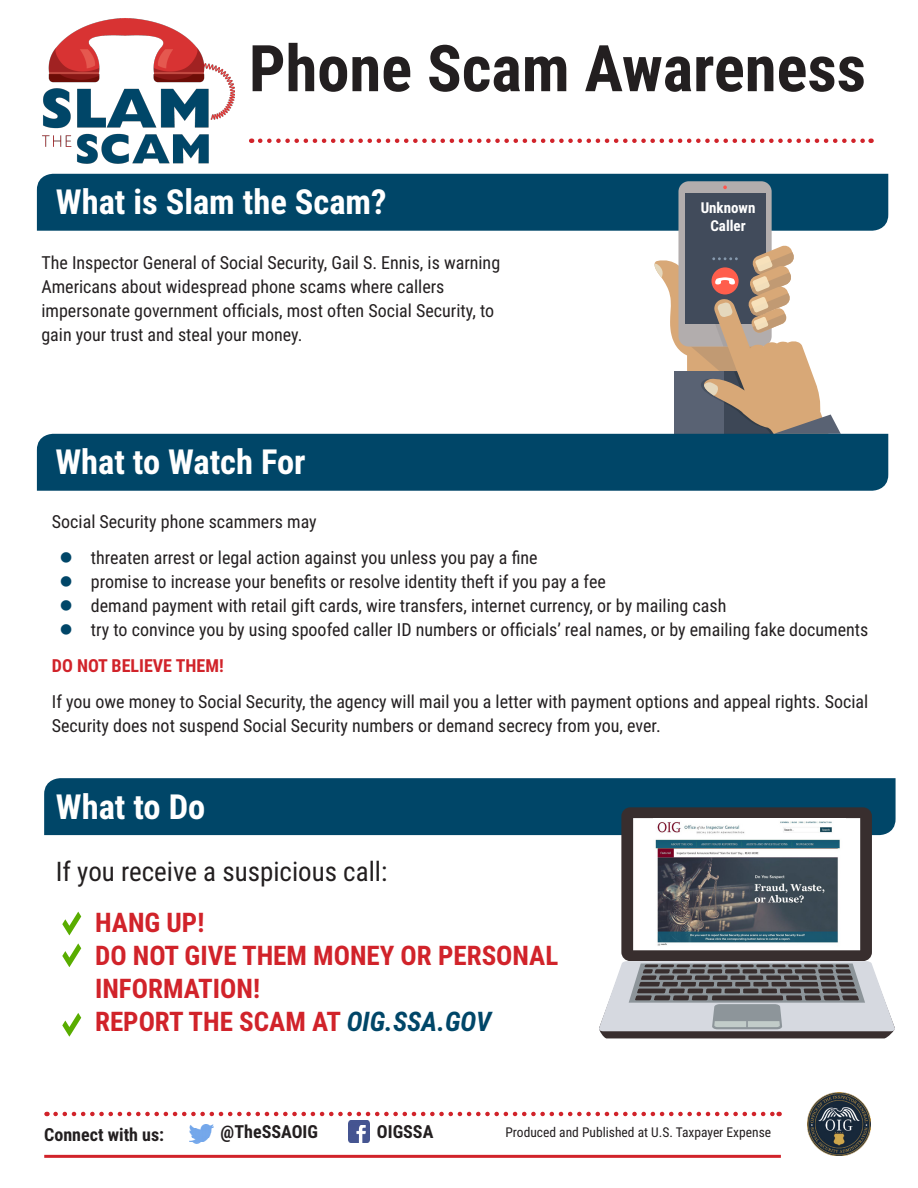
<style>
.page{position:relative;width:918px;height:1188px;background:#fff}
.page>*{position:absolute;margin:0;border:0;box-sizing:border-box;transform-origin:0 0}
.t1{font:700 64.5px "Roboto Condensed";color:#231f20}
.t2{font:700 34.5px "Roboto Condensed";color:#fff}
.t3{font:700 27px/33px "Roboto Condensed";color:#d1232a}
.t4{font:27px "Roboto Condensed";color:#231f20}
.t5{font:18px/24px "Roboto Condensed";color:#231f20}
.t6{font:700 18px "Roboto Condensed";color:#231f20}
.t7{font:700 18px "Roboto Condensed";color:#d1232a}
.t8{font:700 15px "Roboto Condensed";color:#fff}
.t9{font:13.5px "Roboto Condensed";color:#231f20}
.s1{color:#004668}
.s2{font-style:italic;color:#004668}
</style>
<div class="page">
<img style="left:42px;top:18px;width:193px;height:146px">
<img style="left:808px;top:1092px;width:63px;height:63px">
<div style="left:37px;top:174px;width:851px;height:57px;background:#004668"></div>
<svg style="left:260px;top:139px;width:612px;height:4px"></svg>
<hr style="left:44px;top:1155px;width:737px;height:3px;background:#d1232a">
<img style="left:190px;top:1124px;width:23px;height:19px">
<img style="left:348px;top:1121px;width:21px;height:21px">
<svg style="left:56px;top:1112px;width:724px;height:4px"></svg>
<div style="left:678px;top:181px;width:94px;height:166px;background:#b2adad;border-radius:10px"></div>
<div style="left:685px;top:193px;width:80px;height:131px;background:#414b5b"></div>
<svg style="left:723px;top:186px;width:4px;height:3px"></svg>
<svg style="left:650px;top:245px;width:191px;height:189px"></svg>
<div style="left:37px;top:434px;width:851px;height:57px;background:#004668"></div>
<div style="left:44px;top:778px;width:852px;height:57px;background:#004668"></div>
<div style="left:621px;top:807px;width:251px;height:154px;background:#382e2e;border-radius:9px"></div>
<svg style="left:633px;top:818px;width:228px;height:133px;background:#f4f3f3"></svg>
<svg style="left:599px;top:961px;width:296px;height:77px;background:#999a9e"></svg>
<img style="left:653px;top:818px;width:193px;height:129px">
<svg style="left:62px;top:912px;width:19px;height:23px"></svg>
<svg style="left:62px;top:943px;width:19px;height:24px"></svg>
<svg style="left:62px;top:1013px;width:19px;height:24px"></svg>
<p class="t1" style="left:249px;top:23px;width:619px">Phone Scam Awareness</p>
<p class="t2" style="left:56px;top:178px;width:332px">What is Slam the Scam?</p>
<p class="t5" style="left:41px;top:250px;width:460px">The Inspector General of Social Security, Gail S. Ennis, is warning Americans about widespread phone scams where callers impersonate government officials, most often Social Security, to gain your trust and steal your money.</p>
<p class="t2" style="left:55px;top:438px;width:252px">What to Watch For</p>
<p class="t8" style="left:701px;top:198px;width:56px">Unknown</p>
<p class="t8" style="left:710px;top:216px;width:37px">Caller</p>
<p class="t5" style="left:52px;top:509px;width:266px">Social Security phone scammers may</p>
<p class="t5" style="left:59px;top:545px;width:480px"><span class="s1">●</span> threaten arrest or legal action against you unless you pay a fine</p>
<p class="t5" style="left:59px;top:569px;width:548px"><span class="s1">●</span> promise to increase your benefits or resolve identity theft if you pay a fee</p>
<p class="t5" style="left:59px;top:593px;width:668px"><span class="s1">●</span> demand payment with retail gift cards, wire transfers, internet currency, or by mailing cash</p>
<p class="t5" style="left:59px;top:617px;width:810px"><span class="s1">●</span> try to convince you by using spoofed caller ID numbers or officials’ real names, or by emailing fake documents</p>
<p class="t7" style="left:52px;top:653px;width:173px">DO NOT BELIEVE THEM!</p>
<p class="t5" style="left:52px;top:689px;width:818px">If you owe money to Social Security, the agency will mail you a letter with payment options and appeal rights. Social<br>Security does not suspend Social Security numbers or demand secrecy from you, ever.</p>
<p class="t2" style="left:56px;top:782px;width:151px">What to Do</p>
<p class="t4" style="left:56px;top:852px;width:333px">If you receive a suspicious call:</p>
<p class="t3" style="left:95px;top:905px;width:111px">HANG UP!</p>
<p class="t3" style="left:95px;top:938px;width:465px">DO NOT GIVE THEM MONEY OR PERSONAL<br>INFORMATION!</p>
<p class="t3" style="left:95px;top:1004px;width:398px">REPORT THE SCAM AT <span class="s2">OIG.SSA.GOV</span></p>
<p class="t6" style="left:44px;top:1122px;width:121px">Connect with us:</p>
<p class="t6" style="left:221px;top:1119px;width:99px">@TheSSAOIG</p>
<p class="t6" style="left:377px;top:1119px;width:58px">OIGSSA</p>
<p class="t9" style="left:506px;top:1122px;width:267px">Produced and Published at U.S. Taxpayer Expense</p>
</div>
